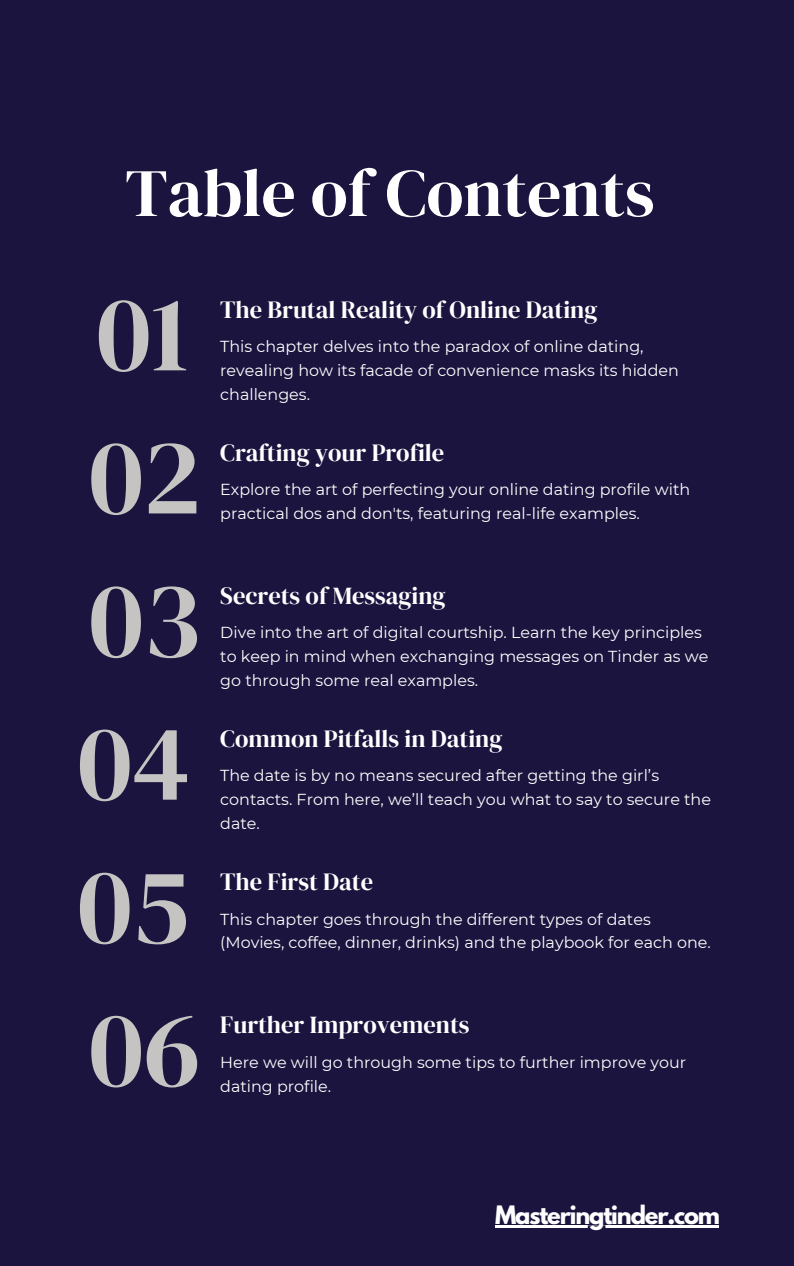
<style>
.page{position:relative;width:794px;height:1266px;background:#fff}
.page>*{position:absolute;margin:0;border:0;box-sizing:border-box;transform-origin:0 0}
.t1{font:108px "DM Serif Display";color:#c6c3c3}
.t2{font:67.72px "DM Serif Display";color:#fff}
.t3{font:24.45px "DM Serif Display";color:#fff}
.t4{font:700 22.5px "League Spartan";letter-spacing:-.05em;color:#fff}
.t5{font:15.9px/23.9px "Montserrat";color:#fff}
</style>
<div class="page">
<div style="left:0;top:0;width:793px;height:1266px;background:#1a143e"></div>
<hr style="left:495px;top:1225px;width:223px;height:2px;background:#fff">
<h1 class="t2" style="left:125px;top:146px;width:530px">Table of Contents</h1>
<p class="t1" style="left:96px;top:258px;width:94px">01</p>
<p class="t1" style="left:89px;top:401px;width:113px">02</p>
<p class="t3" style="left:220px;top:292px;width:378px">The Brutal Reality of Online Dating</p>
<p class="t5" style="left:220px;top:334px;width:460px">This chapter delves into the paradox of online dating, revealing how its facade of convenience masks its hidden challenges.</p>
<p class="t3" style="left:220px;top:435px;width:225px">Crafting your Profile</p>
<p class="t5" style="left:220px;top:477px;width:471px">Explore the art of perfecting your online dating profile with practical dos and don'ts, featuring real-life examples.</p>
<h3 class="t1" style="left:89px;top:544px;width:113px">03</h3>
<p class="t1" style="left:77px;top:688px;width:114px">04</p>
<h3 class="t1" style="left:77px;top:831px;width:113px">05</h3>
<h3 class="t3" style="left:220px;top:578px;width:227px">Secrets of Messaging</h3>
<p class="t5" style="left:220px;top:621px;width:489px">Dive into the art of digital courtship. Learn the key principles to keep in mind when exchanging messages on Tinder as we go through some real examples.</p>
<p class="t3" style="left:220px;top:721px;width:283px">Common Pitfalls in Dating</p>
<h3 class="t5" style="left:220px;top:764px;width:492px">The date is by no means secured after getting the girl’s contacts. From here, we’ll teach you what to say to secure the date.</h3>
<h3 class="t3" style="left:220px;top:864px;width:154px">The First Date</h3>
<p class="t5" style="left:220px;top:907px;width:492px">This chapter goes through the different types of dates (Movies, coffee, dinner, drinks) and the playbook for each one.</p>
<p class="t1" style="left:89px;top:974px;width:113px">06</p>
<p class="t3" style="left:220px;top:1008px;width:251px">Further Improvements</p>
<h3 class="t5" style="left:220px;top:1050px;width:467px">Here we will go through some tips to further improve your dating profile.</h3>
<h2 class="t4" style="left:495px;top:1204px;width:226px">Masteringtinder.com</h2>
</div>
